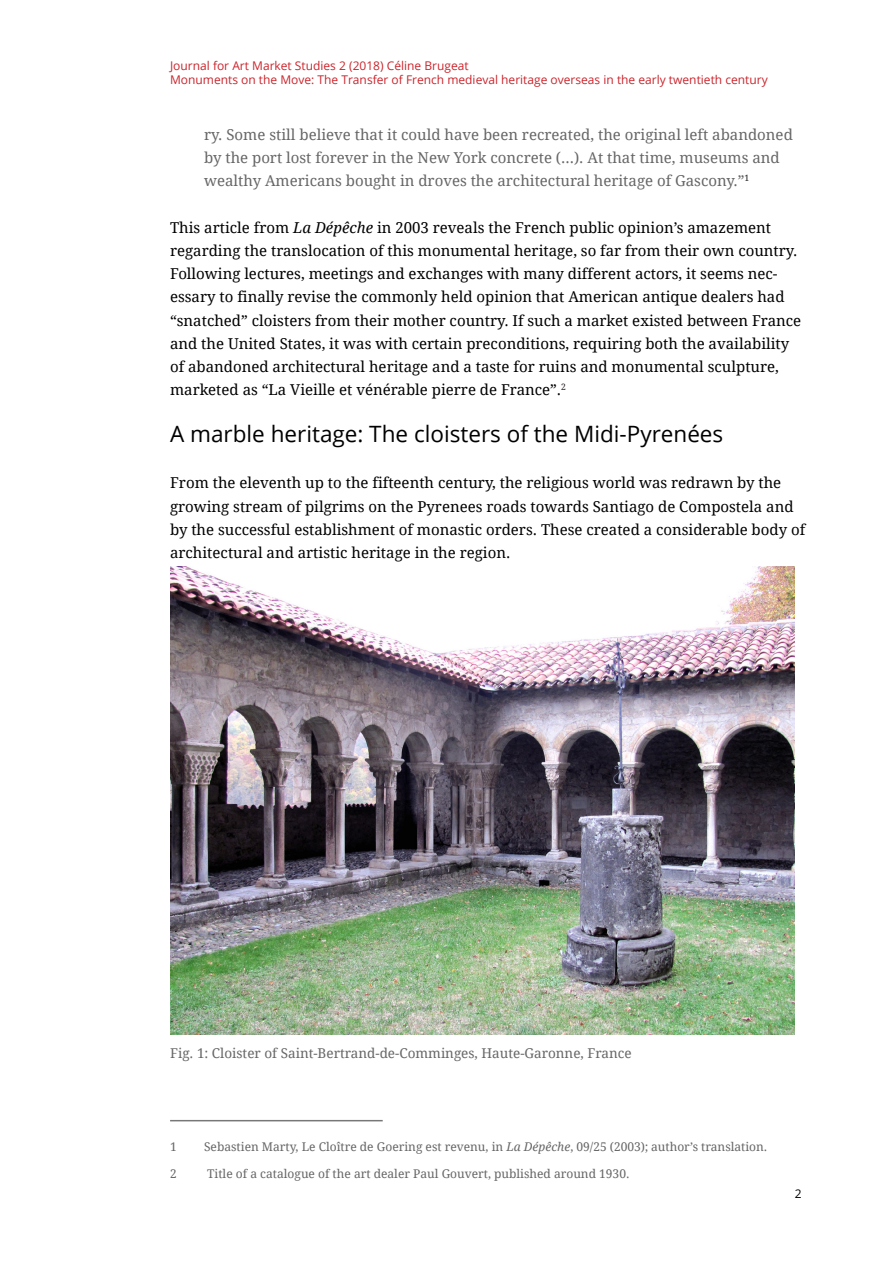
<style>
.page{position:relative;width:893px;height:1263px;background:#fff}
.page>*{position:absolute;margin:0;border:0;box-sizing:border-box;transform-origin:0 0}
.fkm-ueberschrift02{font:22.5px "Open Sans";color:#000}
.fkm-standard-absatz{font:15px/23.2px "Droid Serif";color:#000}
.fkm-zitat{font:15px/23.2px "Droid Serif";color:#666}
.t1{font:13.5px "Droid Serif";color:#666}
.fkm-fussnoten{font:12px "Droid Serif";color:#666}
.t2{font:12px/14.4px "Open Sans";color:#ca252c}
.fkm-seitenzahl{font:12px "Open Sans";color:#000}
.s1{font-style:italic}
</style>
<div class="page">
<hr style="left:170px;top:1120px;width:213px;height:1px;background:#777">
<img style="left:170px;top:566px;width:624px;height:468px">
<p class="t2" style="left:170px;top:58px;width:599px">Journal for Art Market Studies 2 (2018) Céline Brugeat<br>Monuments on the Move: The Transfer of French medieval heritage overseas in the early twentieth century</p>
<p class="fkm-zitat" style="left:204px;top:123px;width:590px">ry. Some still believe that it could have been recreated, the original left abandoned by the port lost forever in the New York concrete (...). At that time, museums and wealthy Americans bought in droves the architectural heritage of Gascony.”<sup>1</sup></p>
<p class="fkm-standard-absatz" style="left:170px;top:216px;width:633px">This article from <span class="s1">La Dépêche</span> in 2003 reveals the French public opinion’s amazement regarding the translocation of this monumental heritage, so far from their own country.<br>Following lectures, meetings and exchanges with many different actors, it seems nec&shy;essary to finally revise the commonly held opinion that American antique dealers had “snatched” cloisters from their mother country. If such a market existed between France and the United States, it was with certain preconditions, requiring both the availability of abandoned architectural heritage and a taste for ruins and monumental sculpture, marketed as “La Vieille et vénérable pierre de France”.<sup>2</sup></p>
<p class="fkm-ueberschrift02" style="left:170px;top:418px;width:555px">A marble heritage: The cloisters of the Midi-Pyrenées</p>
<p class="fkm-standard-absatz" style="left:170px;top:471px;width:637px">From the eleventh up to the fifteenth century, the religious world was redrawn by the growing stream of pilgrims on the Pyrenees roads towards Santiago de Compostela and by the successful establishment of monastic orders. These created a considerable body of architectural and artistic heritage in the region.</p>
<p class="t1" style="left:170px;top:1045px;width:463px">Fig. 1: Cloister of Saint-Bertrand-de-Comminges, Haute-Garonne, France</p>
<p class="fkm-fussnoten" style="left:170px;top:1140px;width:8px">1</p>
<p class="fkm-fussnoten" style="left:204px;top:1140px;width:565px">Sebastien Marty, Le Cloître de Goering est revenu, in <span class="s1">La Dépêche</span>, 09/25 (2003); author’s translation.</p>
<p class="fkm-fussnoten" style="left:170px;top:1167px;width:8px">2</p>
<p class="fkm-fussnoten" style="left:207px;top:1167px;width:424px">Title of a catalogue of the art dealer Paul Gouvert, published around 1930.</p>
<p class="fkm-seitenzahl" style="left:795px;top:1185px;width:8px">2</p>
</div>
